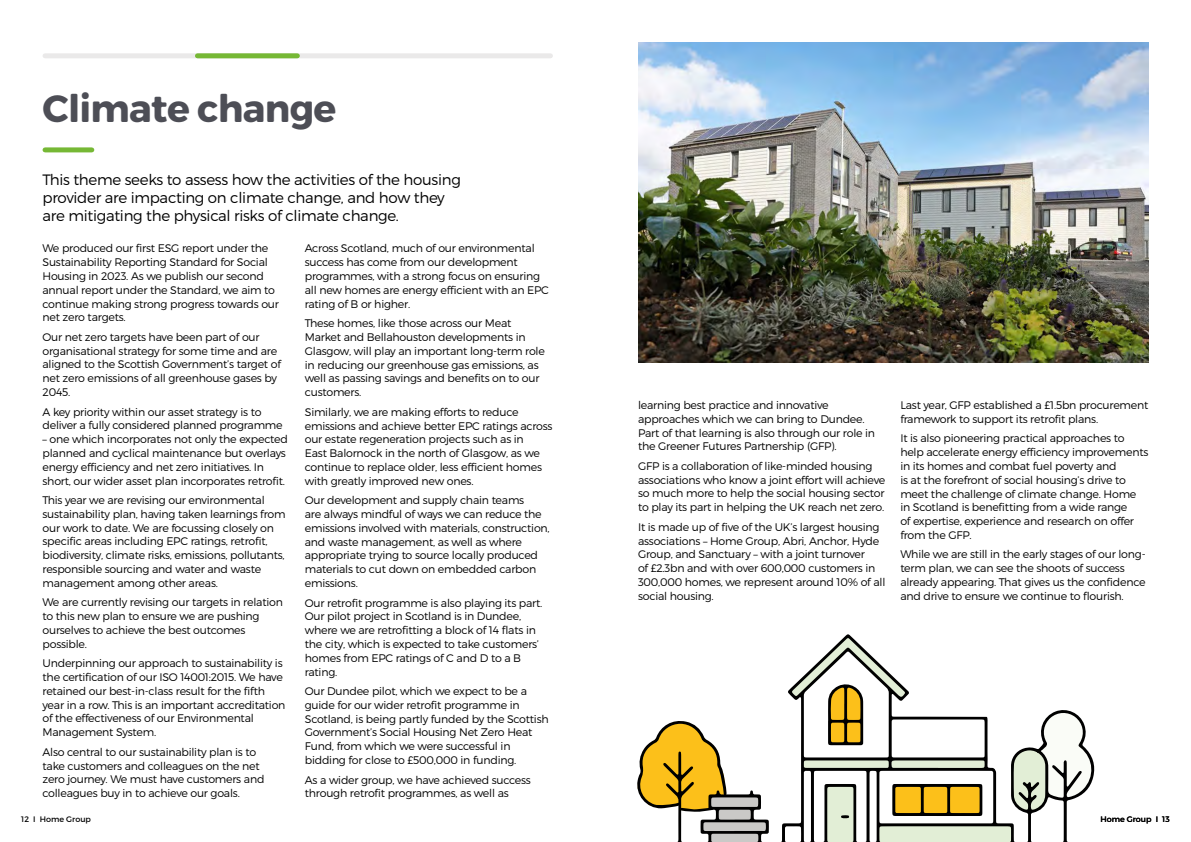
<style>
.page{position:relative;width:1191px;height:842px;background:#fff}
.page>*{position:absolute;margin:0;border:0;box-sizing:border-box;transform-origin:0 0}
.H1_Page_Head_grey{font:38px "Trueno Round Bd";letter-spacing:-.02em;color:#4d4e56}
.P1_Intro{font:15px/18px "Trueno Lt";letter-spacing:-.02em;color:#000}
.P3_Body{font:11px/13.8px "Trueno Lt";letter-spacing:-.02em;color:#000}
.t1{font:8px "Trueno Rg";color:#000}
</style>
<div class="page">
<div style="left:45px;top:53px;width:505px;height:5px;background:#eae9e9"></div>
<div style="left:197px;top:53px;width:100px;height:5px;background:#76b835"></div>
<div style="left:45px;top:147px;width:47px;height:5px;background:#76b835"></div>
<svg style="left:677px;top:634px;width:418px;height:208px"></svg>
<svg style="left:637px;top:718px;width:89px;height:94px"></svg>
<svg style="left:789px;top:635px;width:117px;height:124px"></svg>
<svg style="left:892px;top:784px;width:90px;height:32px;background:#b48913"></svg>
<svg style="left:841px;top:815px;width:8px;height:3px"></svg>
<img style="left:638px;top:43px;width:510px;height:319px">
<p class="H1_Page_Head_grey" style="left:43px;top:85px;width:295px">Climate change</p>
<p class="P1_Intro" style="left:43px;top:171px;width:420px">This theme seeks to assess how the activities of the housing provider are impacting on climate change, and how they are mitigating the physical risks of climate change.</p>
<p class="P3_Body" style="left:43px;top:241px;width:238px">We produced our first ESG report under the Sustainability Reporting Standard for Social Housing in 2023. As we publish our second annual report under the Standard, we aim to continue making strong progress towards our net zero targets.</p>
<p class="P3_Body" style="left:43px;top:330px;width:240px">Our net zero targets have been part of our organisational strategy for some time and are aligned to the Scottish Government’s target of net zero emissions of all greenhouse gases by 2045.</p>
<p class="P3_Body" style="left:43px;top:404px;width:242px">A key priority within our asset strategy is to deliver a fully considered planned programme</p>
<p class="P3_Body" style="left:43px;top:432px;width:247px">– one which incorporates not only the expected planned and cyclical maintenance but overlays energy efficiency and net zero initiatives. In short, our wider asset plan incorporates retrofit.</p>
<p class="P3_Body" style="left:43px;top:493px;width:244px">This year we are revising our environmental sustainability plan, having taken learnings from our work to date. We are focussing closely on specific areas including EPC ratings, retrofit, biodiversity, climate risks, emissions, pollutants, responsible sourcing and water and waste management among other areas.</p>
<p class="P3_Body" style="left:43px;top:595px;width:242px">We are currently revising our targets in relation to this new plan to ensure we are pushing ourselves to achieve the best outcomes possible.</p>
<p class="P3_Body" style="left:43px;top:656px;width:244px">Underpinning our approach to sustainability is the certification of our ISO 14001:2015. We have retained our best-in-class result for the fifth year in a row. This is an important accreditation of the effectiveness of our Environmental Management System.</p>
<p class="P3_Body" style="left:43px;top:745px;width:223px">Also central to our sustainability plan is to take customers and colleagues on the net zero journey. We must have customers and colleagues buy in to achieve our goals.</p>
<p class="t1" style="left:21px;top:815px;width:71px">12 I Home Group</p>
<p class="P3_Body" style="left:305px;top:241px;width:246px">Across Scotland, much of our environmental success has come from our development programmes, with a strong focus on ensuring all new homes are energy efficient with an EPC rating of B or higher.</p>
<p class="P3_Body" style="left:305px;top:316px;width:241px">These homes, like those across our Meat Market and Bellahouston developments in Glasgow, will play an important long-term role in reducing our greenhouse gas emissions, as well as passing savings and benefits on to our customers.</p>
<p class="P3_Body" style="left:305px;top:405px;width:249px">Similarly, we are making efforts to reduce emissions and achieve better EPC ratings across our estate regeneration projects such as in<br>East Balornock in the north of Glasgow, as we continue to replace older, less efficient homes with greatly improved new ones.</p>
<p class="P3_Body" style="left:305px;top:493px;width:246px">Our development and supply chain teams<br>are always mindful of ways we can reduce the emissions involved with materials, construction, and waste management, as well as where appropriate trying to source locally produced materials to cut down on embedded carbon emissions.</p>
<p class="P3_Body" style="left:305px;top:595px;width:239px">Our retrofit programme is also playing its part.<br>Our pilot project in Scotland is in Dundee, where we are retrofitting a block of 14 flats in the city, which is expected to take customers’ homes from EPC ratings of C and D to a B rating.</p>
<p class="P3_Body" style="left:305px;top:684px;width:245px">Our Dundee pilot, which we expect to be a guide for our wider retrofit programme in Scotland, is being partly funded by the Scottish Government’s Social Housing Net Zero Heat Fund, from which we were successful in bidding for close to £500,000 in funding.</p>
<p class="P3_Body" style="left:305px;top:772px;width:227px">As a wider group, we have achieved success through retrofit programmes, as well as</p>
<p class="P3_Body" style="left:638px;top:398px;width:239px">learning best practice and innovative approaches which we can bring to Dundee.<br>Part of that learning is also through our role in the Greener Futures Partnership (GFP).</p>
<p class="P3_Body" style="left:638px;top:459px;width:249px">GFP is a collaboration of like-minded housing associations who know a joint effort will achieve so much more to help the social housing sector to play its part in helping the UK reach net zero.</p>
<p class="P3_Body" style="left:638px;top:520px;width:249px">It is made up of five of the UK’s largest housing associations – Home Group, Abri, Anchor, Hyde Group, and Sanctuary – with a joint turnover<br>of £2.3bn and with over 600,000 customers in 300,000 homes, we represent around 10% of all social housing.</p>
<p class="P3_Body" style="left:900px;top:398px;width:250px">Last year, GFP established a £1.5bn procurement framework to support its retrofit plans.</p>
<p class="P3_Body" style="left:900px;top:431px;width:250px">It is also pioneering practical approaches to help accelerate energy efficiency improvements in its homes and combat fuel poverty and<br>is at the forefront of social housing’s drive to meet the challenge of climate change. Home in Scotland is benefitting from a wide range<br>of expertise, experience and research on offer from the GFP.</p>
<p class="P3_Body" style="left:900px;top:547px;width:247px">While we are still in the early stages of our long&shy;term plan, we can see the shoots of success already appearing. That gives us the confidence and drive to ensure we continue to flourish.</p>
<p class="t1" style="left:1100px;top:815px;width:71px">Home Group I 13</p>
</div>
